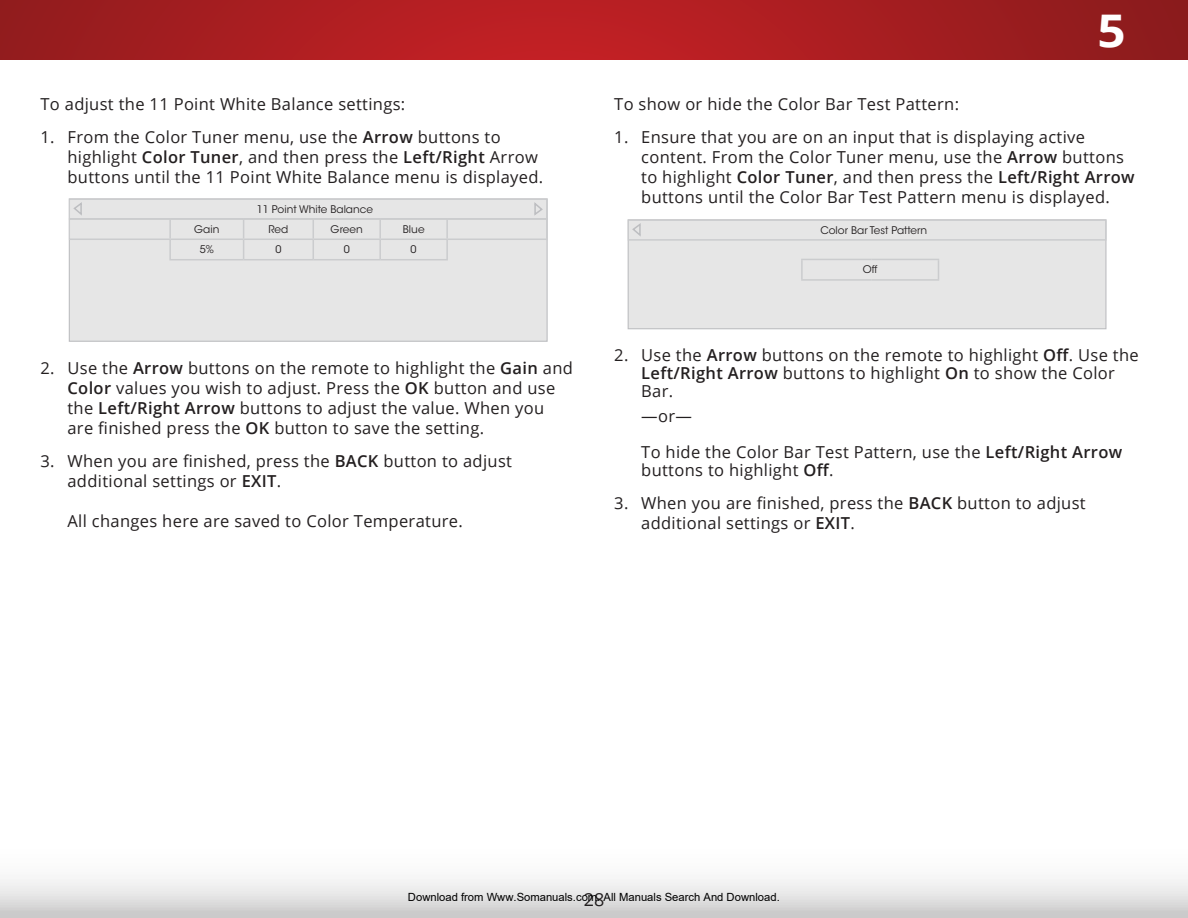
<style>
.page{position:relative;width:1188px;height:918px;background:#fff}
.page>*{position:absolute;margin:0;border:0;box-sizing:border-box;transform-origin:0 0}
.t1{font:700 45px "Open Sans";color:#fff;scale:1.1 1}
.t2{font:18px "Open Sans";color:#231f20}
.t3{font:16.5px/19.8px "Open Sans";letter-spacing:.02em;color:#231f20}
.t4{font:11.25px "Arial";color:#000}
.t5{font:10.5px "ITC Avant Garde Std";color:#231f20}
.s1{font-weight:600}
</style>
<div class="page">
<svg style="left:0;top:879px;width:1188px;height:39px"></svg>
<svg style="left:0;top:0;width:1188px;height:59px;background:#a81d20"></svg>
<div style="left:69px;top:198px;width:479px;height:144px;background:#e6e6e6;border:1px solid #bdbec1"></div>
<hr style="left:69px;top:199px;width:479px;height:1px;background:#cbccce">
<hr style="left:69px;top:218px;width:101px;height:2px;background:#cbccce">
<hr style="left:170px;top:218px;width:74px;height:2px;background:#cbccce">
<hr style="left:244px;top:218px;width:69px;height:2px;background:#cbccce">
<hr style="left:313px;top:218px;width:67px;height:2px;background:#cbccce">
<hr style="left:380px;top:218px;width:67px;height:2px;background:#cbccce">
<hr style="left:447px;top:218px;width:101px;height:2px;background:#cbccce">
<svg style="left:533px;top:200px;width:15px;height:39px"></svg>
<svg style="left:169px;top:220px;width:2px;height:39px"></svg>
<svg style="left:243px;top:220px;width:1px;height:39px"></svg>
<svg style="left:313px;top:220px;width:1px;height:39px"></svg>
<svg style="left:379px;top:220px;width:2px;height:39px"></svg>
<svg style="left:446px;top:220px;width:2px;height:39px"></svg>
<hr style="left:69px;top:239px;width:101px;height:1px;background:#cbccce">
<hr style="left:170px;top:239px;width:74px;height:1px;background:#cbccce">
<hr style="left:244px;top:239px;width:69px;height:1px;background:#cbccce">
<hr style="left:313px;top:239px;width:67px;height:1px;background:#cbccce">
<hr style="left:380px;top:239px;width:67px;height:1px;background:#cbccce">
<hr style="left:447px;top:239px;width:101px;height:1px;background:#cbccce">
<hr style="left:169px;top:259px;width:75px;height:1px;background:#cbccce">
<hr style="left:244px;top:259px;width:69px;height:1px;background:#cbccce">
<hr style="left:313px;top:259px;width:67px;height:1px;background:#cbccce">
<hr style="left:380px;top:259px;width:68px;height:1px;background:#cbccce">
<svg style="left:69px;top:200px;width:14px;height:39px"></svg>
<div style="left:628px;top:219px;width:479px;height:110px;background:#e6e6e6;border:1px solid #bdbec1"></div>
<svg style="left:1105px;top:221px;width:2px;height:18px"></svg>
<hr style="left:628px;top:239px;width:479px;height:2px;background:#cbccce">
<hr style="left:628px;top:220px;width:479px;height:1px;background:#cbccce">
<svg style="left:628px;top:221px;width:13px;height:18px"></svg>
<svg style="left:801px;top:260px;width:2px;height:19px"></svg>
<svg style="left:938px;top:260px;width:1px;height:19px"></svg>
<hr style="left:801px;top:259px;width:71px;height:1px;background:#cbccce">
<hr style="left:872px;top:259px;width:67px;height:1px;background:#cbccce">
<hr style="left:801px;top:279px;width:71px;height:2px;background:#cbccce">
<hr style="left:872px;top:279px;width:67px;height:2px;background:#cbccce">
<p class="t3" style="left:40px;top:94px;width:366px">To adjust the 11 Point White Balance settings:</p>
<p class="t3" style="left:67px;top:127px;width:477px;text-indent:-27px">1. From the Color Tuner menu, use the <span class="s1">Arrow</span> buttons to highlight <span class="s1">Color Tuner</span>, and then press the <span class="s1">Left/Right</span> Arrow buttons until the 11 Point White Balance menu is displayed.</p>
<p class="t5" style="left:257px;top:203px;width:118px">11 Point White Balance</p>
<p class="t5" style="left:194px;top:223px;width:27px">Gain</p>
<p class="t5" style="left:268px;top:223px;width:22px">Red</p>
<p class="t5" style="left:331px;top:223px;width:34px">Green</p>
<p class="t5" style="left:403px;top:223px;width:23px">Blue</p>
<p class="t5" style="left:200px;top:243px;width:16px">5%</p>
<p class="t5" style="left:275px;top:243px;width:8px">0</p>
<p class="t5" style="left:344px;top:243px;width:8px">0</p>
<p class="t5" style="left:411px;top:243px;width:8px">0</p>
<p class="t3" style="left:67px;top:358px;width:507px;text-indent:-27px">2. Use the <span class="s1">Arrow</span> buttons on the remote to highlight the <span class="s1">Gain</span> and <span class="s1">Color</span> values you wish to adjust. Press the <span class="s1">OK</span> button and use the <span class="s1">Left/Right Arrow</span> buttons to adjust the value. When you are finished press the <span class="s1">OK</span> button to save the setting.</p>
<p class="t3" style="left:67px;top:451px;width:446px;text-indent:-27px">3. When you are finished, press the <span class="s1">BACK</span> button to adjust additional settings or <span class="s1">EXIT</span>.</p>
<p class="t3" style="left:67px;top:510px;width:397px">All changes here are saved to Color Temperature.</p>
<h1 class="t1" style="left:1097px;top:-1px;width:27px">5</h1>
<p class="t3" style="left:614px;top:94px;width:346px">To show or hide the Color Bar Test Pattern:</p>
<p class="t3" style="left:641px;top:127px;width:495px;text-indent:-27px">1. Ensure that you are on an input that is displaying active content. From the Color Tuner menu, use the <span class="s1">Arrow</span> buttons to highlight <span class="s1">Color Tuner</span>, and then press the <span class="s1">Left/Right Arrow </span>buttons until the Color Bar Test Pattern menu is displayed.</p>
<p class="t5" style="left:820px;top:224px;width:108px">Color Bar Test Pattern</p>
<p class="t5" style="left:863px;top:263px;width:16px">Off</p>
<p class="t3" style="left:641px;top:345px;width:499px;line-height:18px;text-indent:-27px">2. Use the <span class="s1">Arrow</span> buttons on the remote to highlight <span class="s1">Off</span>. Use the<br><span class="s1">Left/Right Arrow</span> buttons to highlight <span class="s1">On</span> to show the Color<br>Bar.</p>
<p class="t3" style="left:641px;top:397px;width:482px;line-height:36px">—or—<br>To hide the Color Bar Test Pattern, use the <span class="s1">Left/Right Arrow</span></p>
<p class="t3" style="left:641px;top:459px;width:194px">buttons to highlight <span class="s1">Off</span>.</p>
<p class="t3" style="left:641px;top:493px;width:446px;text-indent:-27px">3. When you are finished, press the <span class="s1">BACK</span> button to adjust additional settings or <span class="s1">EXIT</span>.</p>
<p class="t4" style="left:408px;top:890px;width:373px">Download from Www.Somanuals.com. All Manuals Search And Download.</p>
<p class="t2" style="left:584px;top:887px;width:22px">28</p>
</div>
